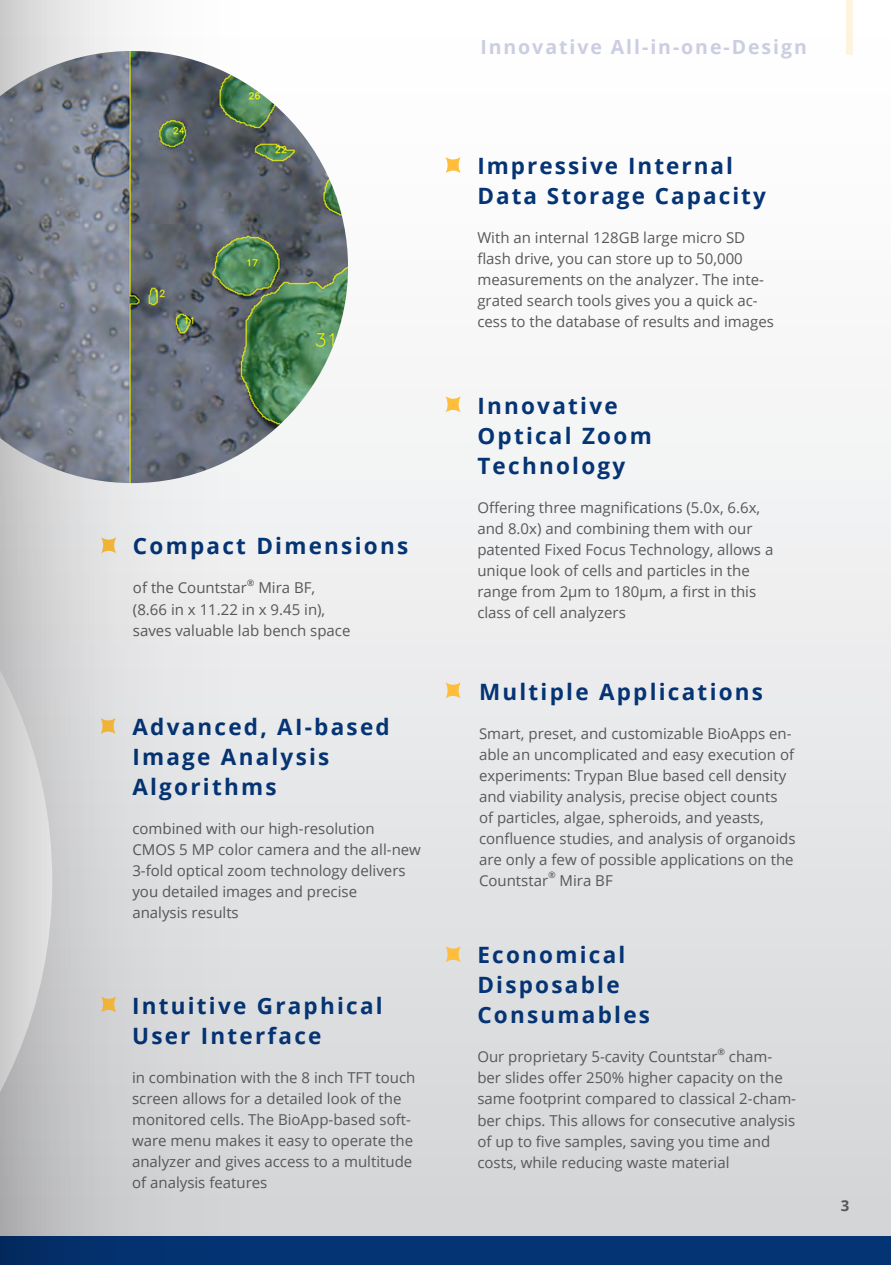
<style>
.page{position:relative;width:891px;height:1265px;background:#fff}
.page>*{position:absolute;margin:0;border:0;box-sizing:border-box;transform-origin:0 0}
.t1{font:700 22.5px/30px "Open Sans";letter-spacing:.1em;color:#053474}
.t2{font:700 19.5px "Open Sans";letter-spacing:.1em;color:#cbcde1}
.t3{font:15px/21px "Open Sans";color:#57585a}
.t4{font:700 15px "Open Sans";color:#57585a}
.t5{font:italic 600 9px "Open Sans";color:#57585a}
</style>
<div class="page">
<div style="left:0;top:0;width:891px;height:1264px;background:linear-gradient(to bottom,#fff,#d4d5d8)"></div>
<div style="left:0;top:1235px;width:891px;height:29px;background:#053474"></div>
<svg style="left:445px;top:946px;width:16px;height:16px"></svg>
<svg style="left:445px;top:682px;width:16px;height:16px"></svg>
<svg style="left:445px;top:157px;width:16px;height:16px"></svg>
<svg style="left:445px;top:396px;width:16px;height:16px"></svg>
<div style="left:846px;top:0;width:7px;height:55px;background:#fef3de"></div>
<svg style="left:0;top:0;width:435px;height:1264px"></svg>
<svg style="left:0;top:430px;width:52px;height:835px;background:#bfc0c3"></svg>
<h1 class="t1" style="left:133px;top:530px;width:277px">Compact Dimensions</h1>
<p class="t3" style="left:133px;top:577px;width:115px">of the Countstar</p>
<p class="t5" style="left:247px;top:576px;width:9px">®</p>
<p class="t3" style="left:133px;top:577px;width:219px;text-indent:125px">Mira BF, (8.66 in x 11.22 in x 9.45 in), saves valuable lab bench space</p>
<h1 class="t1" style="left:132px;top:711px;width:259px">Advanced, AI-based<br>Image Analysis<br>Algorithms</h1>
<p class="t3" style="left:132px;top:818px;width:290px">combined with our high-resolution<br>CMOS 5 MP color camera and the all-new<br>3-fold optical zoom technology delivers you detailed images and precise<br>analysis results</p>
<h1 class="t1" style="left:132px;top:989px;width:252px">Intuitive Graphical<br>User Interface</h1>
<p class="t3" style="left:132px;top:1066px;width:285px">in combination with the 8 inch TFT touch screen allows for a detailed look of the monitored cells. The BioApp-based soft&shy;ware menu makes it easy to operate the analyzer and gives access to a multitude of analysis features</p>
<h2 class="t2" style="left:480px;top:33px;width:328px">Innovative All-in-one-Design</h2>
<h1 class="t1" style="left:477px;top:150px;width:290px">Impressive Internal<br>Data Storage Capacity</h1>
<p class="t3" style="left:477px;top:227px;width:298px">With an internal 128GB large micro SD flash drive, you can store up to 50,000 measurements on the analyzer. The inte&shy;grated search tools gives you a quick ac&shy;cess to the database of results and images</p>
<h1 class="t1" style="left:477px;top:390px;width:176px">Innovative<br>Optical Zoom<br>Technology</h1>
<p class="t3" style="left:477px;top:496px;width:297px">Offering three magnifications (5.0x, 6.6x, and 8.0x) and combining them with our patented Fixed Focus Technology, allows a unique look of cells and particles in the range from 2µm to 180µm, a first in this class of cell analyzers</p>
<h1 class="t1" style="left:479px;top:675px;width:286px">Multiple Applications</h1>
<p class="t3" style="left:479px;top:722px;width:318px">Smart, preset, and customizable BioApps en&shy;able an uncomplicated and easy execution of experiments: Trypan Blue based cell density and viability analysis, precise object counts<br>of particles, algae, spheroids, and yeasts, confluence studies, and analysis of organoids are only a few of possible applications on the Countstar</p>
<p class="t5" style="left:548px;top:868px;width:9px">®</p>
<p class="t3" style="left:560px;top:869px;width:55px">Mira BF</p>
<h1 class="t1" style="left:477px;top:939px;width:174px">Economical<br>Disposable<br>Consumables</h1>
<p class="t3" style="left:477px;top:1046px;width:242px">Our proprietary 5-cavity Countstar</p>
<p class="t5" style="left:717px;top:1045px;width:9px">®</p>
<p class="t3" style="left:477px;top:1046px;width:320px;text-indent:252px">cham&shy;ber slides offer 250% higher capacity on the same footprint compared to classical 2-cham&shy;ber chips. This allows for consecutive analysis of up to five samples, saving you time and costs, while reducing waste material</p>
<p class="t4" style="left:841px;top:1194px;width:10px">3</p>
</div>
